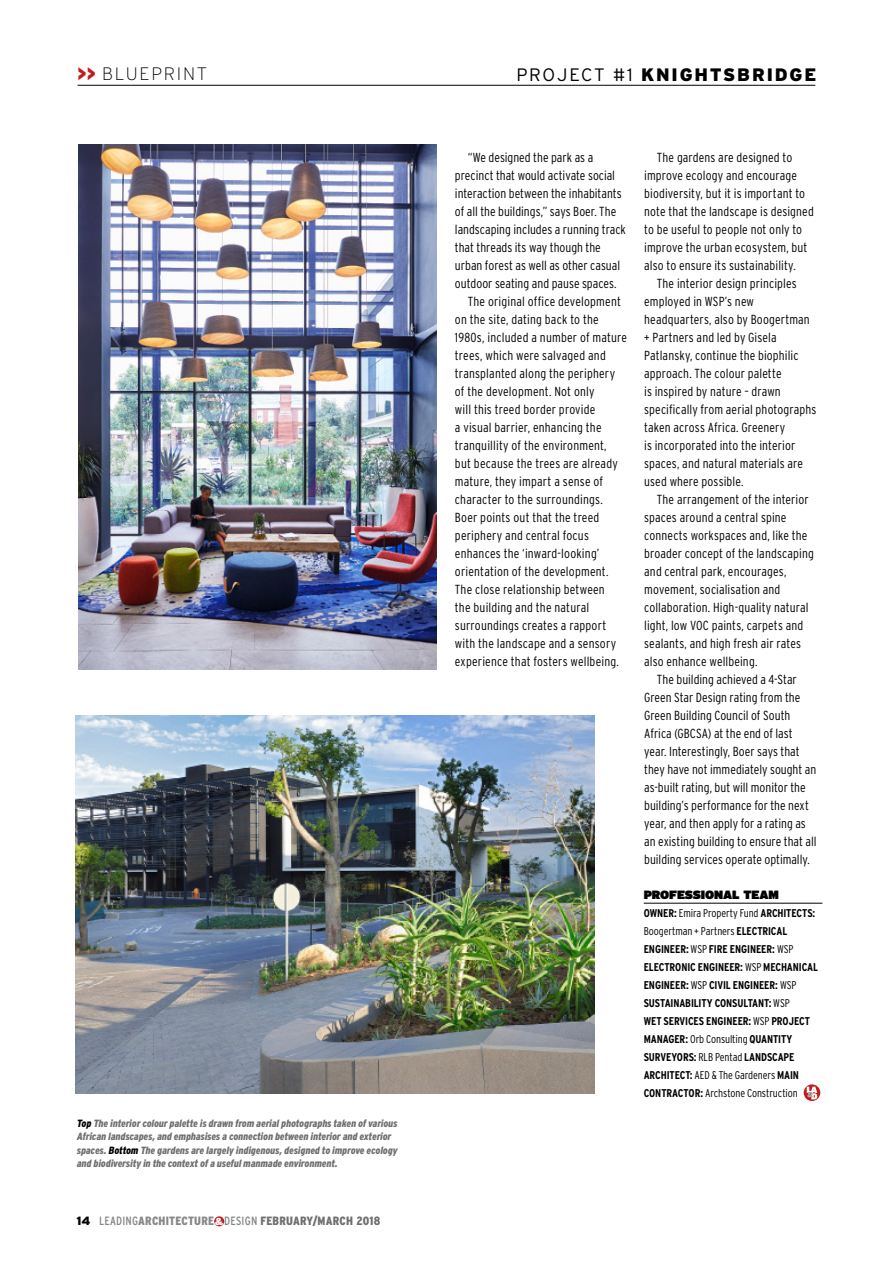
<style>
.page{position:relative;width:886px;height:1263px;background:#fff}
.page>*{position:absolute;margin:0;border:0;box-sizing:border-box;transform-origin:0 0}
.t1{font:900 18px "Interstate";letter-spacing:.1em;color:#000}
.t2{font:200 18px "Interstate";letter-spacing:.1em;color:#000}
.t3{font:300 condensed 13.2px/18px "Interstate";letter-spacing:.01em;color:#000}
.Headline{font:900 condensed 12px "Interstate";letter-spacing:.01em;color:#706f6f}
.Headline-2{font:900 condensed 12px "Interstate";letter-spacing:.01em;color:#878787}
.t4{font:900 12px "Interstate";letter-spacing:-.01em;color:#000}
.t5{font:700 condensed 11.25px/18px "Interstate";letter-spacing:-.01em;color:#000}
.t6{font:italic 900 condensed 10.5px/13.5px "Interstate";color:#706f6f}
.t7{font:8.85px "Champion HTF Middleweight";color:#fff}
.s1{font-weight:900;color:#c51a1b}
.s2{font-weight:300}
.s3{color:#000}
.s4{font-stretch:normal;color:#000}
.s5{font-weight:400}
.s6{font-weight:400;color:#878787}
</style>
<div class="page">
<img style="left:79px;top:144px;width:357px;height:525px">
<img style="left:76px;top:716px;width:518px;height:378px">
<hr style="left:78px;top:85px;width:737px;height:1px;background:#000">
<hr style="left:644px;top:903px;width:178px;height:1px;background:#000">
<svg style="left:804px;top:1084px;width:16px;height:17px"></svg>
<svg style="left:807px;top:1087px;width:10px;height:12px"></svg>
<div style="left:214px;top:1216px;width:10px;height:10px;background:#c51a1b;border-radius:50%"></div>
<p class="t2" style="left:78px;top:64px;width:131px"><span class="s1">&gt;&gt;</span> BLUEPRINT</p>
<p class="t1" style="left:516px;top:64px;width:302px"><span class="s2">PROJECT #1</span> KNIGHTSBRIDGE</p>
<p class="t6" style="left:77px;top:1116px;width:322px"><span class="s3">Top</span> The interior colour palette is drawn from aerial photographs taken of various African landscapes, and emphasises a connection between interior and exterior spaces. <span class="s3">Bottom</span> The gardens are largely indigenous, designed to improve ecology and biodiversity in the context of a useful manmade environment.</p>
<p class="Headline-2" style="left:76px;top:1214px;width:139px"><span class="s4">14</span> <span class="s5">LEADING</span>ARCHITECTURE</p>
<p class="t7" style="left:215px;top:1215px;width:10px">&amp;</p>
<p class="Headline" style="left:224px;top:1214px;width:158px"><span class="s6">DESIGN</span> FEBRUARY/MARCH 2018</p>
<p class="t3" style="left:455px;top:148px;width:172px;text-indent:13px">“We designed the park as a precinct that would activate social interaction between the inhabitants of all the buildings,” says Boer. The landscaping includes a running track that threads its way though the urban forest as well as other casual outdoor seating and pause spaces.</p>
<p class="t3" style="left:455px;top:292px;width:174px;text-indent:13px">The original office development on the site, dating back to the<br>1980s, included a number of mature trees, which were salvaged and transplanted along the periphery of the development. Not only<br>will this treed border provide<br>a visual barrier, enhancing the tranquillity of the environment,<br>but because the trees are already mature, they impart a sense of character to the surroundings.<br>Boer points out that the treed periphery and central focus enhances the ‘inward-looking’ orientation of the development.<br>The close relationship between<br>the building and the natural surroundings creates a rapport with the landscape and a sensory experience that fosters wellbeing.</p>
<p class="t3" style="left:644px;top:148px;width:171px;text-indent:13px">The gardens are designed to improve ecology and encourage biodiversity, but it is important to note that the landscape is designed to be useful to people not only to improve the urban ecosystem, but also to ensure its sustainability.</p>
<p class="t3" style="left:644px;top:274px;width:174px;text-indent:13px">The interior design principles employed in WSP’s new headquarters, also by Boogertman + Partners and led by Gisela<br>Patlansky, continue the biophilic approach. The colour palette<br>is inspired by nature – drawn specifically from aerial photographs taken across Africa. Greenery<br>is incorporated into the interior spaces, and natural materials are used where possible.</p>
<p class="t3" style="left:644px;top:490px;width:171px;text-indent:13px">The arrangement of the interior spaces around a central spine connects workspaces and, like the broader concept of the landscaping and central park, encourages, movement, socialisation and collaboration. High-quality natural light, low VOC paints, carpets and sealants, and high fresh air rates also enhance wellbeing.</p>
<p class="t3" style="left:644px;top:670px;width:174px;text-indent:13px">The building achieved a 4-Star Green Star Design rating from the Green Building Council of South Africa (GBCSA) at the end of last year. Interestingly, Boer says that they have not immediately sought an as-built rating, but will monitor the building’s performance for the next year, and then apply for a rating as an existing building to ensure that all building services operate optimally.</p>
<p class="t4" style="left:644px;top:887px;width:137px">PROFESSIONAL TEAM</p>
<p class="t5" style="left:644px;top:903px;width:176px">OWNER: <span class="s2">Emira Property Fund</span> ARCHITECTS:<br><span class="s2">Boogertman + Partners</span> ELECTRICAL ENGINEER: <span class="s2">WSP</span> FIRE ENGINEER: <span class="s2">WSP </span>ELECTRONIC ENGINEER: <span class="s2">WSP</span> MECHANICAL ENGINEER: <span class="s2">WSP</span> CIVIL ENGINEER: <span class="s2">WSP </span>SUSTAINABILITY CONSULTANT: <span class="s2">WSP<br></span>WET SERVICES ENGINEER: <span class="s2">WSP</span> PROJECT MANAGER: <span class="s2">Orb Consulting</span> QUANTITY SURVEYORS: <span class="s2">RLB Pentad</span> LANDSCAPE ARCHITECT: <span class="s2">AED &amp; The Gardeners</span> MAIN CONTRACTOR: <span class="s2">Archstone Construction</span></p>
</div>
